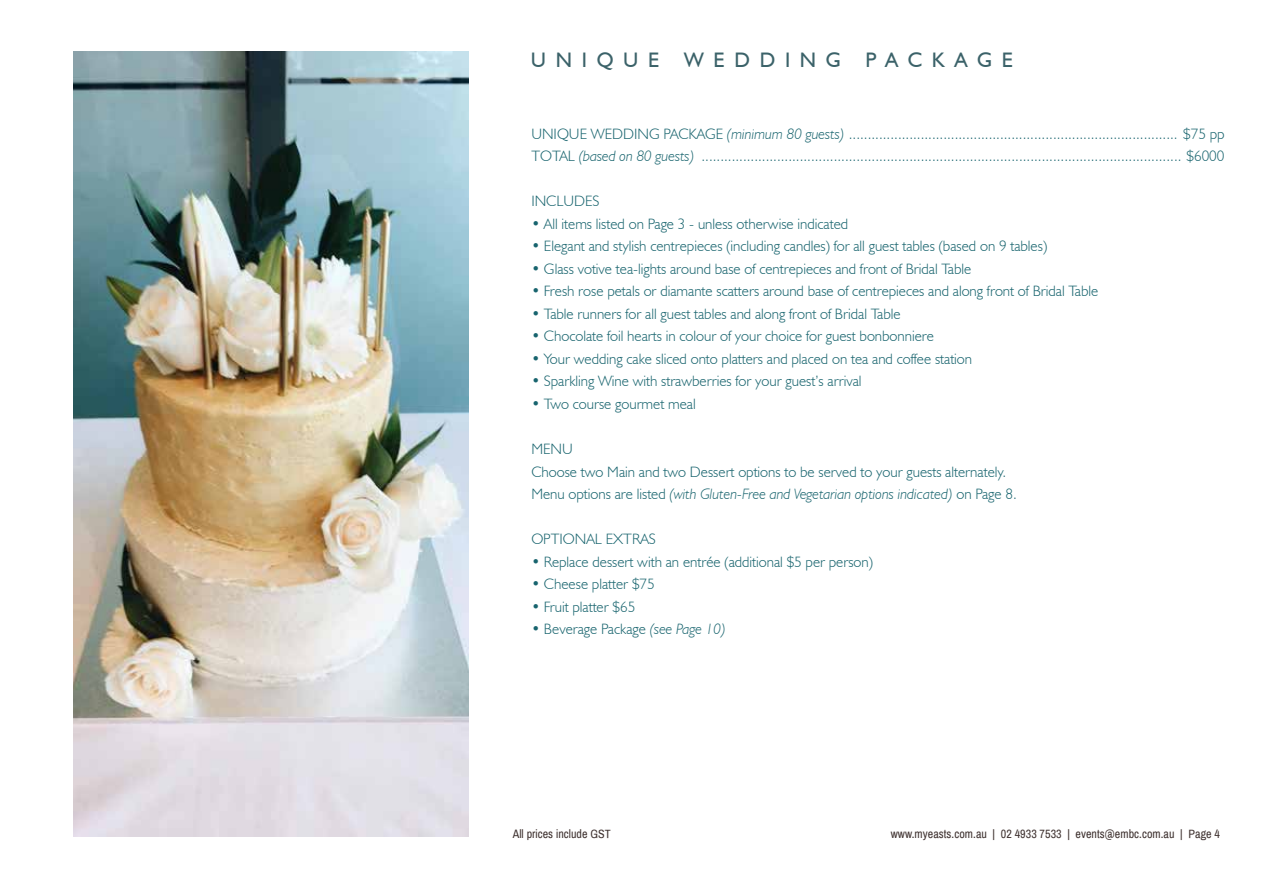
<style>
.page{position:relative;width:1263px;height:893px;background:#fff}
.page>*{position:absolute;margin:0;border:0;box-sizing:border-box;transform-origin:0 0}
.t1{font:21px "Humanist 521 BT";letter-spacing:.46em;color:#3b6269}
.t2{font:300 15px/22.5px "Humanist 521 BT";color:#18646e;text-align:right}
.t3{font:12px "Archivo Narrow";letter-spacing:.005em;color:#3e312f}
.s1{font-style:italic}
</style>
<div class="page">
<img style="left:74px;top:51px;width:394px;height:786px">
<h1 class="t1" style="left:531px;top:47px;width:40px">U NI</h1>
<h1 class="t1" style="left:597px;top:47px;width:62px">QUE</h1>
<h1 class="t1" style="left:684px;top:47px;width:23px">WEDDIN</h1>
<h1 class="t1" style="left:826px;top:47px;width:189px">G PAC KAG E</h1>
<p class="t2" style="left:531px;top:122px;width:695px">E <span class="s1">(minimum 80 guests)</span> ....................................................................................... $75 pp<br>TOTAL <span class="s1">(based on 80 guests)</span> ............................................................................................................................... $6000</p>
<p class="t2" style="left:531px;top:190px;width:42px">Includes</p>
<p class="t2" style="left:531px;top:212px;width:318px">• All items listed on Page 3 - unless otherwise indicated</p>
<p class="t2" style="left:531px;top:235px;width:517px">• Elegant and stylish centrepieces (including candles) for all guest tables (based on 9 tables)</p>
<p class="t2" style="left:531px;top:257px;width:441px">• Glass votive tea-lights around base of centrepieces and front of Bridal Table</p>
<p class="t2" style="left:531px;top:280px;width:568px">• Fresh rose petals or diamante scatters around base of centrepieces and along front of Bridal Table</p>
<p class="t2" style="left:531px;top:302px;width:371px">• Table runners for all guest tables and along front of Bridal Table</p>
<p class="t2" style="left:531px;top:325px;width:404px">• Chocolate foil hearts in colour of your choice for guest bonbonniere</p>
<p class="t2" style="left:531px;top:347px;width:442px">• Your wedding cake sliced onto platters and placed on tea and coffee station</p>
<p class="t2" style="left:531px;top:370px;width:332px">• Sparkling Wine with strawberries for your guest’s arrival</p>
<p class="t2" style="left:531px;top:392px;width:166px">• Two course gourmet meal</p>
<p class="t2" style="left:531px;top:437px;width:487px;text-align:left">Menu<br>Choose two M ain and two Dessert options to be served to your guests alternately.<br>Menu options are listed <span class="s1">(with Gluten-Free and Vegetarian options indicated)</span> on Page 8.</p>
<p class="t2" style="left:531px;top:527px;width:11px">Opt</p>
<p class="t2" style="left:559px;top:527px;width:96px">ional Ext ras</p>
<p class="t2" style="left:531px;top:550px;width:343px">• Replace dessert with an entrée (additional $5 per person)</p>
<p class="t2" style="left:531px;top:572px;width:125px">• Cheese platter $75</p>
<p class="t2" style="left:531px;top:595px;width:105px">• Fruit platter $65</p>
<p class="t2" style="left:531px;top:617px;width:196px">• Beverage Package <span class="s1">(see Page 10)</span></p>
<p class="t2" style="left:531px;top:122px;width:112px">UNIQUE WEDDING</p>
<p class="t2" style="left:663px;top:122px;width:35px">PACKAG</p>
<p class="t3" style="left:513px;top:827px;width:100px">All prices include GST</p>
<p class="t3" style="left:891px;top:827px;width:331px">www.myeasts.com.au | 02 4933 7533 | events@embc.com.au | Page 4</p>
</div>
